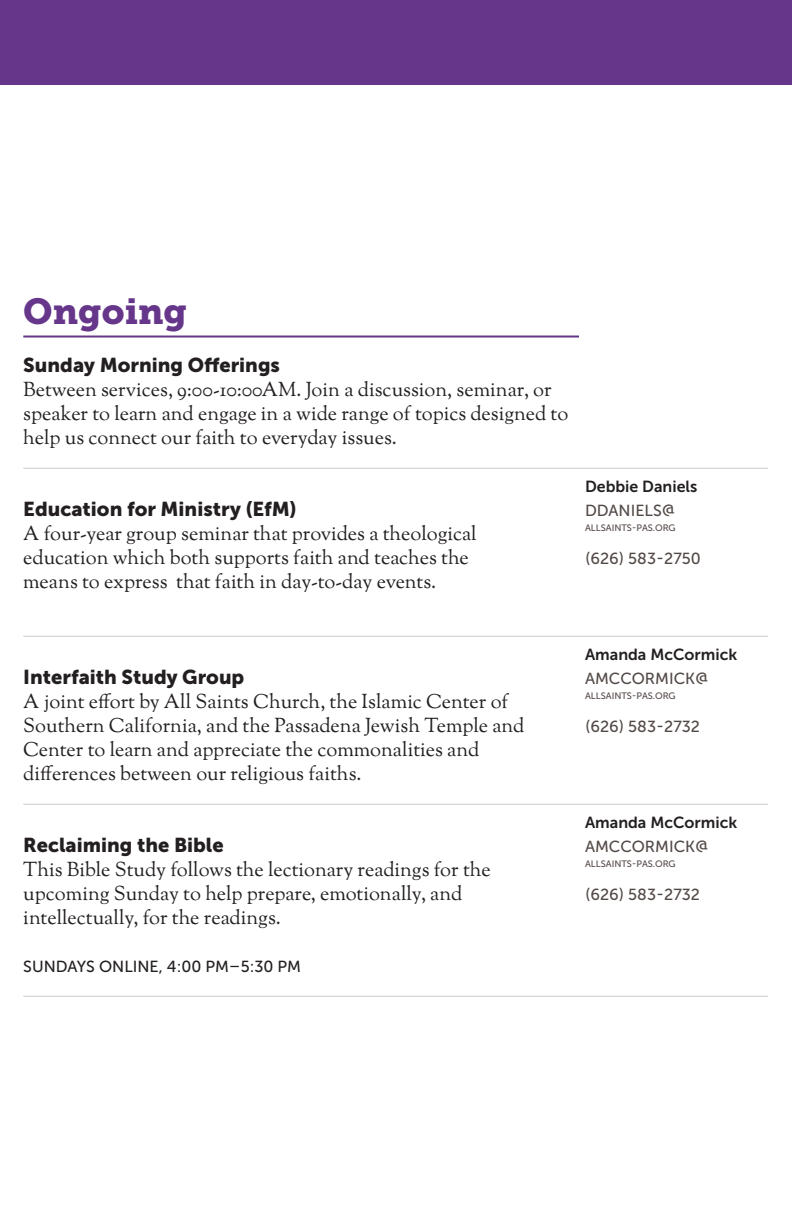
<style>
.page{position:relative;width:792px;height:1224px;background:#fff}
.page>*{position:absolute;margin:0;border:0;box-sizing:border-box;transform-origin:0 0}
.H2_Section_Heading{font:36px "Museo Slab 900";color:#66368a}
.Body{font:20px/24px "OFL Goudy St M";color:#231f20}
.Event_Headline{font:20px "Museo Sans 900";color:#231f20}
.Contact_Info{font:16px/24px "Museo Sans 700";color:#231f20}
.Contact_Info-2{font:16px "Museo Sans 500";color:#524a47}
.Time_Information{font:16px "Museo Sans 500";color:#231f20}
.Contact_Info-3{font:9.4px "Museo Sans 500";color:#524a47}
.s1{font-family:"Museo Sans 500";color:#524a47}
</style>
<div class="page">
<div style="left:0;top:0;width:792px;height:85px;background:#66368a"></div>
<hr style="left:23px;top:336px;width:556px;height:2px;background:#66368a">
<hr style="left:23px;top:468px;width:745px;height:1px;background:#cdc9c8">
<hr style="left:23px;top:636px;width:745px;height:1px;background:#cdc9c8">
<hr style="left:23px;top:804px;width:745px;height:1px;background:#cdc9c8">
<hr style="left:23px;top:996px;width:745px;height:1px;background:#cdc9c8">
<p class="H2_Section_Heading" style="left:23px;top:290px;width:165px">Ongoing</p>
<p class="Event_Headline" style="left:23px;top:354px;width:258px">Sunday Morning Offerings</p>
<p class="Body" style="left:23px;top:379px;width:547px">Between services, 9:00-10:00AM. Join a discussion, seminar, or speaker to learn and engage in a wide range of topics designed to help us connect our faith to everyday issues.</p>
<p class="Event_Headline" style="left:23px;top:498px;width:275px">Education for Ministry (EfM)</p>
<p class="Body" style="left:23px;top:523px;width:455px">A four-year group seminar that provides a theological education which both supports faith and teaches the means to express that faith in day-to-day events.</p>
<p class="Contact_Info" style="left:585px;top:474px;width:114px">Debbie Daniels<br><span class="s1">DDANIELS@</span></p>
<p class="Contact_Info-3" style="left:585px;top:522px;width:92px">ALLSAINTS-PAS.ORG</p>
<p class="Contact_Info-2" style="left:585px;top:550px;width:117px">(626) 583-2750</p>
<p class="Event_Headline" style="left:23px;top:666px;width:223px">Interfaith Study Group</p>
<p class="Body" style="left:23px;top:691px;width:503px">A joint effort by All Saints Church, the Islamic Center of Southern California, and the Passadena Jewish Temple and Center to learn and appreciate the commonalities and differences between our religious faiths.</p>
<p class="Event_Headline" style="left:23px;top:834px;width:202px">Reclaiming the Bible</p>
<p class="Body" style="left:23px;top:859px;width:469px">This Bible Study follows the lectionary readings for the upcoming Sunday to help prepare, emotionally, and intellectually, for the readings.</p>
<p class="Time_Information" style="left:23px;top:958px;width:279px">SUNDAYS ONLINE, 4:00 PM–5:30 PM</p>
<p class="Contact_Info" style="left:585px;top:642px;width:154px">Amanda McCormick<br><span class="s1">AMCCORMICK@</span></p>
<p class="Contact_Info-3" style="left:585px;top:690px;width:92px">ALLSAINTS-PAS.ORG</p>
<p class="Contact_Info-2" style="left:585px;top:718px;width:117px">(626) 583-2732</p>
<p class="Contact_Info" style="left:585px;top:810px;width:154px">Amanda McCormick<br><span class="s1">AMCCORMICK@</span></p>
<p class="Contact_Info-3" style="left:585px;top:858px;width:92px">ALLSAINTS-PAS.ORG</p>
<p class="Contact_Info-2" style="left:585px;top:886px;width:117px">(626) 583-2732</p>
</div>
